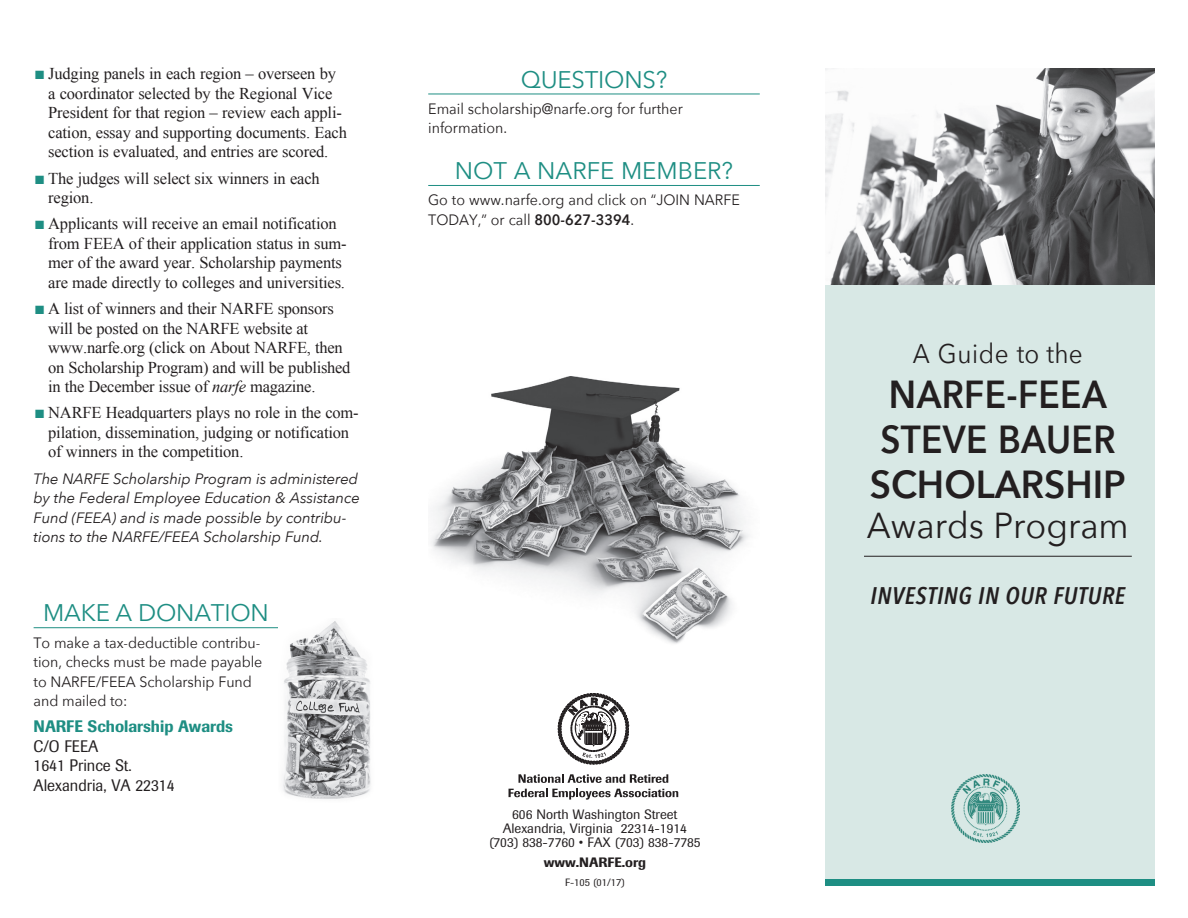
<style>
.page{position:relative;width:1188px;height:918px;background:#fff}
.page>*{position:absolute;margin:0;border:0;box-sizing:border-box;transform-origin:0 0}
.t1{font:600 39px/45px "Avenir Next";letter-spacing:.01em;color:#231f20;text-align:center;scale:.9 1}
.t2{font:36px "Avenir Next";color:#231f20;scale:.95 1}
.t3{font:27px "Avenir Next";letter-spacing:.025em;color:#231f20;scale:.9 1}
.t4{font:24px "Avenir Next";letter-spacing:-.01em;color:#1e8e83}
.t5{font:italic 600 24px "Avenir Next Condensed";letter-spacing:.03em;color:#231f20}
.t6{font:16.5px/19.5px "Times New Roman";letter-spacing:-.01em;color:#231f20}
.t7{font:16.5px/19.5px "Imago";color:#231f20;scale:.95 1}
.t8{font:500 16.5px "Imago";color:#1e8e83;scale:.95 1}
.t9{font:15px/19.5px "Avenir Next";letter-spacing:-.005em;color:#231f20;scale:.95 1}
.t10{font:italic 15px/19.5px "Avenir Next";letter-spacing:-.01em;color:#231f20}
.t11{font:13.5px/14.2px "Imago";color:#231f20;text-align:center}
.t12{font:500 13.5px "Imago";color:#231f20}
.t13{font:10.5px "Imago";color:#231f20}
.s1{color:#1e8e83}
.s2{font-style:italic}
.s3{font-weight:600}
</style>
<div class="page">
<div style="left:825px;top:282px;width:330px;height:602px;background:#d8e8e5"></div>
<hr style="left:34px;top:627px;width:245px;height:1px;background:#1e8e83">
<img style="left:951px;top:774px;width:68px;height:68px">
<hr style="left:428px;top:94px;width:332px;height:1px;background:#1e8e83">
<hr style="left:428px;top:185px;width:332px;height:1px;background:#1e8e83">
<hr style="left:864px;top:556px;width:268px;height:1px;background:#231f20">
<div style="left:825px;top:879px;width:330px;height:7px;background:#1e8e83"></div>
<svg style="left:558px;top:693px;width:71px;height:71px"></svg>
<svg style="left:518px;top:774px;width:150px;height:9px"></svg>
<svg style="left:509px;top:789px;width:169px;height:11px"></svg>
<img style="left:825px;top:68px;width:330px;height:216px">
<img style="left:431px;top:376px;width:318px;height:268px">
<img style="left:283px;top:621px;width:88px;height:178px">
<p class="t6" style="left:48px;top:64px;width:300px;text-indent:-13px"><span class="s1">■</span> Judging panels in each region – overseen by a coordinator selected by the Regional Vice President for that region – review each appli&shy;cation, essay and supporting documents. Each section is evaluated, and entries are scored.</p>
<p class="t6" style="left:48px;top:168px;width:273px;text-indent:-13px"><span class="s1">■</span> The judges will select six winners in each region.</p>
<p class="t6" style="left:48px;top:214px;width:300px;text-indent:-13px"><span class="s1">■</span> Applicants will receive an email notification from FEEA of their application status in sum&shy;mer of the award year. Scholarship payments are made directly to colleges and universities.</p>
<p class="t6" style="left:48px;top:299px;width:304px;text-indent:-13px"><span class="s1">■</span> A list of winners and their NARFE sponsors will be posted on the NARFE website at www.narfe.org (click on About NARFE, then on Scholarship Program) and will be published in the December issue of <span class="s2">narfe</span> magazine.</p>
<p class="t6" style="left:48px;top:403px;width:312px;text-indent:-13px"><span class="s1">■</span> NARFE Headquarters plays no role in the com&shy;pilation, dissemination, judging or notification of winners in the competition.</p>
<p class="t10" style="left:34px;top:468px;width:328px">The NARFE Scholarship Program is administered by the Federal Employee Education &amp; Assistance Fund (FEEA) and is made possible by contribu&shy;tions to the NARFE/FEEA Scholarship Fund.</p>
<h3 class="t4" style="left:43px;top:593px;width:227px">MAKE A DONATION</h3>
<p class="t9" style="left:34px;top:632px;width:242px">To make a tax-deductible contribu&shy;tion, checks must be made payable to NARFE/FEEA Scholarship Fund and mailed to:</p>
<p class="t8" style="left:34px;top:717px;width:211px">NARFE Scholarship Awards</p>
<p class="t7" style="left:34px;top:737px;width:150px">C/O FEEA<br>1641 Prince St.<br>Alexandria, VA 22314</p>
<h3 class="t4" style="left:521px;top:59px;width:148px">QUESTIONS?</h3>
<p class="t9" style="left:428px;top:98px;width:270px">Email scholarship@narfe.org for further information.</p>
<h3 class="t4" style="left:455px;top:151px;width:280px">NOT A NARFE MEMBER?</h3>
<p class="t9" style="left:428px;top:190px;width:330px">Go to www.narfe.org and click on “JOIN NARFE<br>TODAY,” or call <span class="s3">800-627-3394</span>.</p>
<p class="t11" style="left:489px;top:807px;width:213px">606 North Washington Street<br>Alexandria, Virginia 22314-1914 (703) 838-7760 • FAX (703) 838-7785</p>
<p class="t12" style="left:544px;top:854px;width:104px">www.NARFE.org</p>
<p class="t13" style="left:565px;top:876px;width:61px">F-105 (01/17)</p>
<h3 class="t3" style="left:913px;top:331px;width:190px">A Guide to the</h3>
<h1 class="t1" style="left:870px;top:371px;width:286px">NARFE-FEEA<br>STEVE BAUER<br>SCHOLARSHIP</h1>
<h2 class="t2" style="left:867px;top:495px;width:277px">Awards Program</h2>
<h3 class="t5" style="left:871px;top:581px;width:256px">INVESTING IN OUR FUTURE</h3>
</div>
